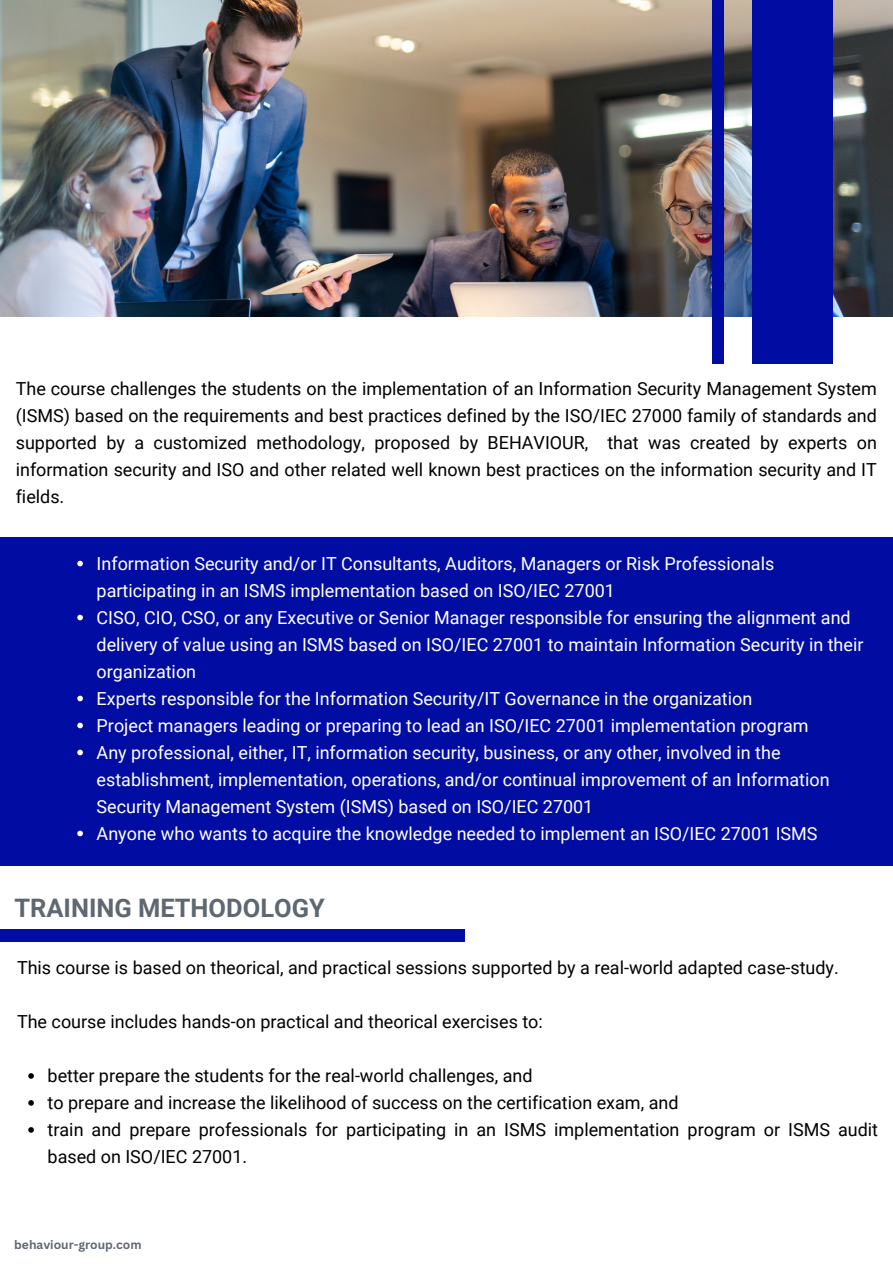
<style>
.page{position:relative;width:893px;height:1264px;background:#fff}
.page>*{position:absolute;margin:0;border:0;box-sizing:border-box;transform-origin:0 0}
.t1{font:700 25.5px "Roboto";color:#5e6772}
.t2{font:18px/27px "Roboto";color:#fff}
.t3{font:18px/27px "Roboto";color:#000;text-align:justify}
.t4{font:700 12px "Canva Sans";color:#5e6772}
</style>
<div class="page">
<img style="left:0;top:0;width:892px;height:316px">
<div style="left:752px;top:0;width:81px;height:363px;background:#000ca2"></div>
<div style="left:711px;top:0;width:12px;height:363px;background:#000ca2"></div>
<div style="left:0;top:537px;width:892px;height:329px;background:#000ca2"></div>
<svg style="left:77px;top:560px;width:6px;height:6px"></svg>
<svg style="left:77px;top:614px;width:6px;height:6px"></svg>
<svg style="left:77px;top:695px;width:6px;height:6px"></svg>
<svg style="left:77px;top:722px;width:6px;height:6px"></svg>
<svg style="left:77px;top:749px;width:6px;height:6px"></svg>
<svg style="left:77px;top:830px;width:6px;height:6px"></svg>
<svg style="left:28px;top:1073px;width:6px;height:5px"></svg>
<svg style="left:28px;top:1100px;width:6px;height:5px"></svg>
<svg style="left:28px;top:1127px;width:6px;height:5px"></svg>
<div style="left:0;top:929px;width:464px;height:13px;background:#000ca2"></div>
<p class="t3" style="left:16px;top:375px;width:862px">The course challenges the students on the implementation of an Information Security Management System (ISMS) based on the requirements and best practices defined by the ISO/IEC 27000 family of standards and supported by a customized methodology, proposed by BEHAVIOUR, that was created by experts on information security and ISO and other related well known best practices on the information security and IT fields.</p>
<p class="t2" style="left:97px;top:550px;width:679px">Information Security and/or IT Consultants, Auditors, Managers or Risk Professionals participating in an ISMS implementation based on ISO/IEC 27001</p>
<p class="t2" style="left:97px;top:604px;width:768px">CISO, CIO, CSO, or any Executive or Senior Manager responsible for ensuring the alignment and delivery of value using an ISMS based on ISO/IEC 27001 to maintain Information Security in their organization</p>
<p class="t2" style="left:97px;top:685px;width:657px">Experts responsible for the Information Security/IT Governance in the organization</p>
<p class="t2" style="left:97px;top:712px;width:713px">Project managers leading or preparing to lead an ISO/IEC 27001 implementation program</p>
<p class="t2" style="left:97px;top:739px;width:734px">Any professional, either, IT, information security, business, or any other, involved in the establishment, implementation, operations, and/or continual improvement of an Information<br>Security Management System (ISMS) based on ISO/IEC 27001</p>
<p class="t2" style="left:97px;top:820px;width:722px">Anyone who wants to acquire the knowledge needed to implement an ISO/IEC 27001 ISMS</p>
<p class="t1" style="left:14px;top:893px;width:312px">TRAINING METHODOLOGY</p>
<p class="t3" style="left:17px;top:954px;width:823px">This course is based on theorical, and practical sessions supported by a real-world adapted case-study.</p>
<p class="t3" style="left:17px;top:1008px;width:527px">The course includes hands-on practical and theorical exercises to:</p>
<p class="t3" style="left:48px;top:1062px;width:486px">better prepare the students for the real-world challenges, and</p>
<p class="t3" style="left:48px;top:1089px;width:632px">to prepare and increase the likelihood of success on the certification exam, and</p>
<p class="t3" style="left:48px;top:1116px;width:832px">train and prepare professionals for participating in an ISMS implementation program or ISMS audit based on ISO/IEC 27001.</p>
<p class="t4" style="left:14px;top:1235px;width:129px">behaviour-group.com</p>
</div>
